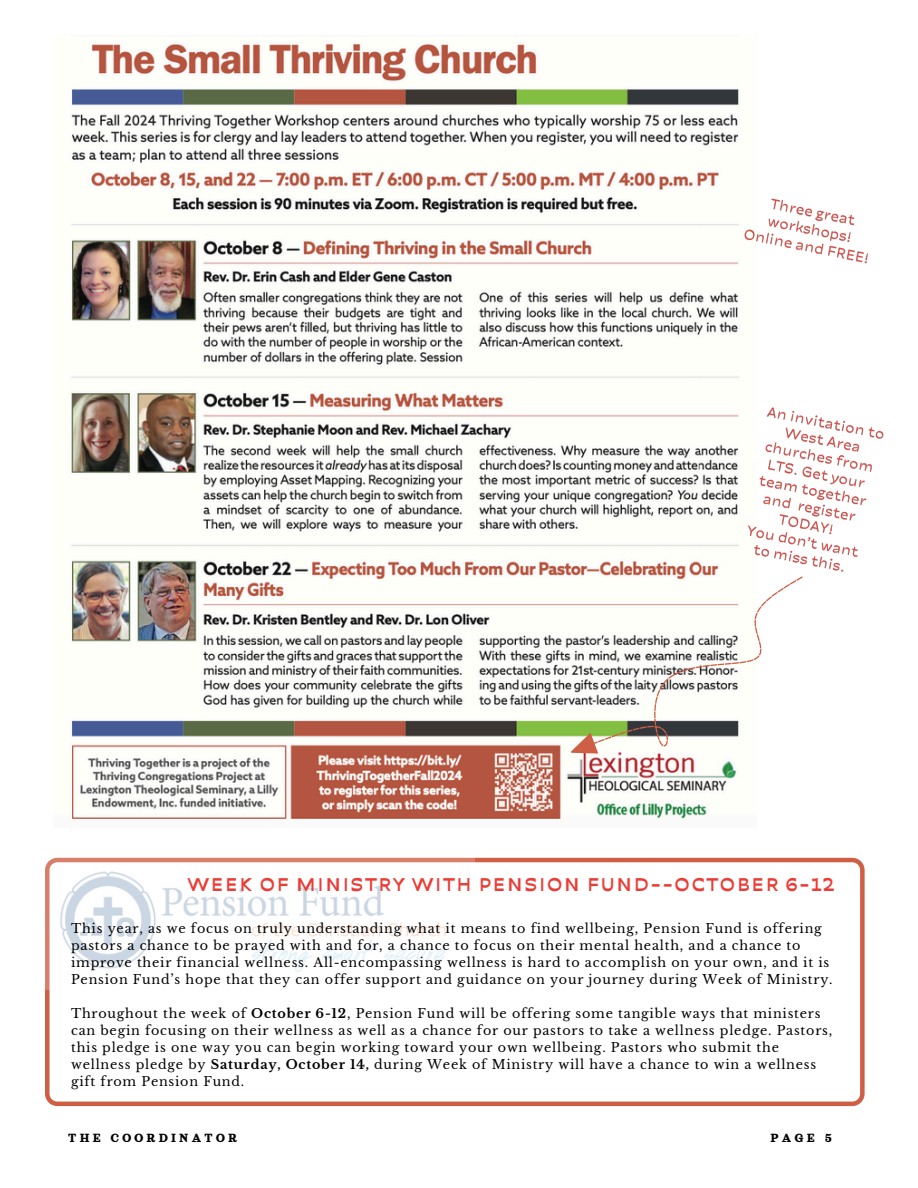
<style>
.page{position:relative;width:918px;height:1188px;background:#fff}
.page>*{position:absolute;margin:0;border:0;box-sizing:border-box;transform-origin:0 0}
.t1{font:700 18.75px "Portland";letter-spacing:.06em;color:#eb3c35}
.t2{font:13.2px "Orelega One";letter-spacing:.25em;color:#000}
.t3{font:12.75px/17px "Libre Baskerville";letter-spacing:.06em;color:#000}
.s1{font-weight:700}
</style>
<div class="page">
<img style="left:71px;top:44px;width:668px;height:775px">
<svg style="left:45px;top:858px;width:820px;height:248px"></svg>
<img style="left:45px;top:857px;width:430px;height:133px">
<img style="left:736px;top:401px;width:148px;height:171px">
<svg style="left:591px;top:526px;width:213px;height:269px"></svg>
<svg style="left:570px;top:728px;width:34px;height:35px"></svg>
<img style="left:744px;top:198px;width:124px;height:66px">
<h1 class="t1" style="left:188px;top:871px;width:649px">WEEK OF MINISTRY WITH PENSION FUND--OCTOBER 6-12</h1>
<p class="t3" style="left:71px;top:920px;width:763px">This year, as we focus on truly understanding what it means to find wellbeing, Pension Fund is offering pastors a chance to be prayed with and for, a chance to focus on their mental health, and a chance to improve their financial wellness. All-encompassing wellness is hard to accomplish on your own, and it is Pension Fund’s hope that they can offer support and guidance on your journey during Week of Ministry.</p>
<p class="t3" style="left:71px;top:1005px;width:763px">Throughout the week of <span class="s1">October 6-12</span>, Pension Fund will be offering some tangible ways that ministers can begin focusing on their wellness as well as a chance for our pastors to take a wellness pledge. Pastors, this pledge is one way you can begin working toward your own wellbeing. Pastors who submit the wellness pledge by <span class="s1">Saturday, October 14,</span> during Week of Ministry will have a chance to win a wellness gift from Pension Fund.</p>
<p class="t2" style="left:68px;top:1132px;width:170px">THE COORDINATOR</p>
<p class="t2" style="left:771px;top:1132px;width:63px">PAGE 5</p>
</div>
